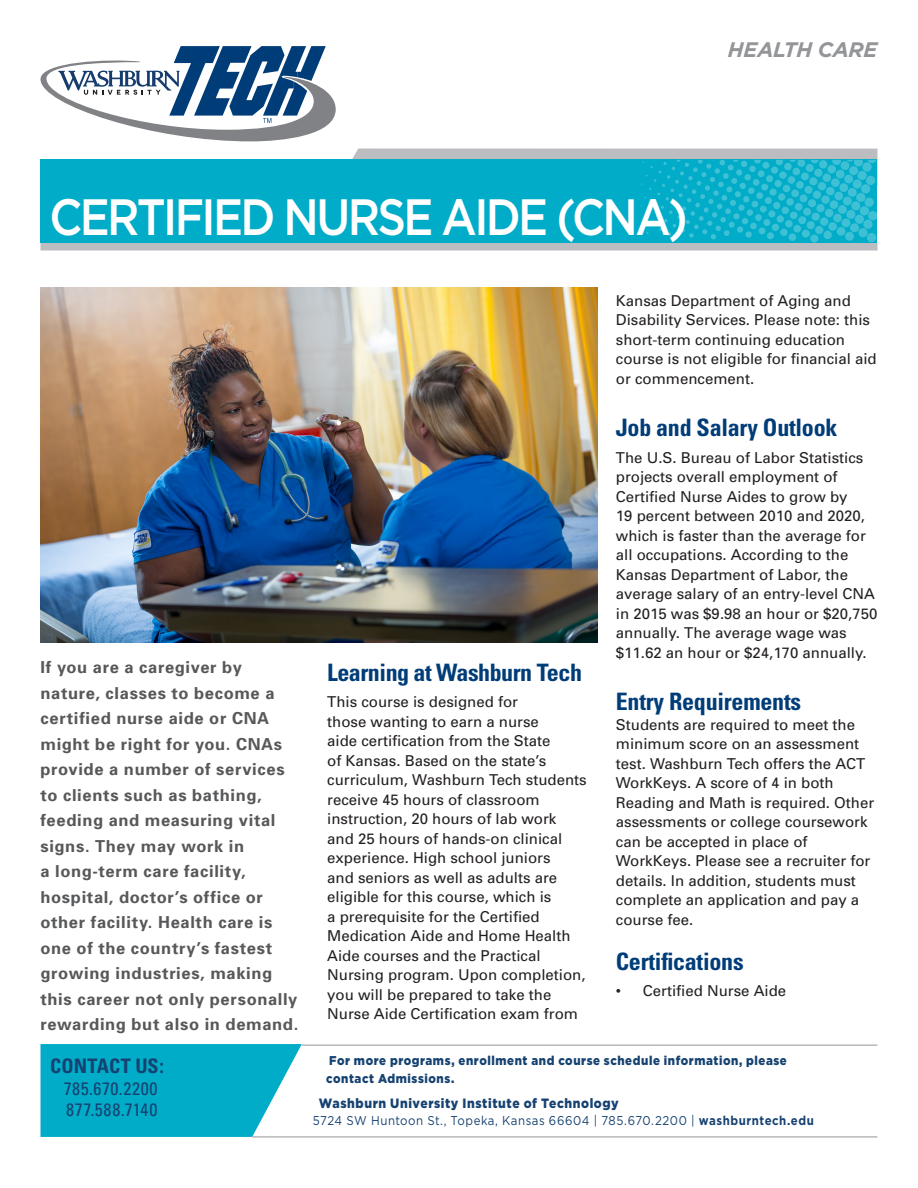
<style>
.page{position:relative;width:918px;height:1188px;background:#fff}
.page>*{position:absolute;margin:0;border:0;box-sizing:border-box;transform-origin:0 0}
.t1{font:500 51px "Gotham";letter-spacing:-.06em;color:#fff;scale:.88 1}
.t2{font:700 condensed 24px "Univers";letter-spacing:-.01em;color:#003d78}
.t3{font:italic 700 21px "Gotham";letter-spacing:-.015em;color:#939598}
.t4{font:700 condensed 19.95px "Univers";letter-spacing:.005em;color:#164271}
.t5{font:condensed 18px/21.8px "Univers";letter-spacing:.035em;color:#164271}
.t6{font:700 16.5px/25.5px "Univers";letter-spacing:.04em;color:#57585a}
.t7{font:15px/19.5px "Univers";color:#231f20}
.t8{font:900 13.5px "Gotham";letter-spacing:.045em;color:#164271;scale:.9 1}
.t9{font:900 12.75px/17.9px "Gotham";letter-spacing:.05em;color:#164271;scale:.9 1}
.t10{font:12.75px "Gotham";letter-spacing:.045em;color:#164271;scale:.9 1}
.s1{font-weight:700}
</style>
<div class="page">
<div style="left:40px;top:160px;width:838px;height:83px;background:#00acc8"></div>
<svg style="left:41px;top:46px;width:295px;height:95px"></svg>
<div style="left:40px;top:243px;width:838px;height:7px;background:#bcbdc0"></div>
<div style="left:867px;top:233px;width:9px;height:9px;background:#3fc0d5;border-radius:50%"></div>
<svg style="left:845px;top:232px;width:9px;height:9px"></svg>
<div style="left:810px;top:235px;width:8px;height:8px;background:#3fc0d5;border-radius:50%"></div>
<div style="left:789px;top:233px;width:7px;height:8px;background:#3fc0d5;border-radius:50%"></div>
<svg style="left:337px;top:148px;width:541px;height:91px"></svg>
<hr style="left:302px;top:1045px;width:576px;height:1px;background:#939598">
<svg style="left:40px;top:1044px;width:262px;height:93px;background:#18b4cd"></svg>
<hr style="left:252px;top:1137px;width:626px;height:1px;background:#939598">
<img style="left:40px;top:287px;width:558px;height:355px">
<h3 class="t3" style="left:728px;top:38px;width:151px">HEALTH CARE</h3>
<h1 class="t1" style="left:49px;top:188px;width:727px">CERTIFIED NURSE AIDE (CNA)</h1>
<p class="t6" style="left:40px;top:654px;width:259px">If you are a caregiver by nature, classes to become a certified nurse aide or CNA might be right for you. CNAs provide a number of services to clients such as bathing, feeding and measuring vital signs. They may work in<br>a long-term care facility, hospital, doctor’s office or other facility. Health care is one of the country’s fastest growing industries, making this career not only personally rewarding but also in demand.</p>
<h2 class="t2" style="left:327px;top:658px;width:256px">Learning at Washburn Tech</h2>
<p class="t7" style="left:327px;top:692px;width:261px">This course is designed for<br>those wanting to earn a nurse<br>aide certification from the State<br>of Kansas. Based on the state’s curriculum, Washburn Tech students receive 45 hours of classroom instruction, 20 hours of lab work and 25 hours of hands-on clinical experience. High school juniors<br>and seniors as well as adults are eligible for this course, which is<br>a prerequisite for the Certified<br>Medication Aide and Home Health<br>Aide courses and the Practical<br>Nursing program. Upon completion, you will be prepared to take the<br>Nurse Aide Certification exam from</p>
<p class="t7" style="left:616px;top:291px;width:262px">Kansas Department of Aging and<br>Disability Services. Please note: this short-term continuing education course is not eligible for financial aid or commencement.</p>
<h2 class="t2" style="left:616px;top:413px;width:223px">Job and Salary Outlook</h2>
<p class="t7" style="left:616px;top:447px;width:263px">The U.S. Bureau of Labor Statistics projects overall employment of Certified Nurse Aides to grow by<br>19 percent between 2010 and 2020, which is faster than the average for all occupations. According to the Kansas Department of Labor, the average salary of an entry-level CNA in 2015 was $9.98 an hour or $20,750 annually. The average wage was $11.62 an hour or $24,170 annually.</p>
<h2 class="t2" style="left:616px;top:687px;width:187px">Entry Requirements</h2>
<p class="t7" style="left:616px;top:714px;width:260px">Students are required to meet the minimum score on an assessment test. Washburn Tech offers the ACT<br>WorkKeys. A score of 4 in both<br>Reading and Math is required. Other assessments or college coursework can be accepted in place of<br>WorkKeys. Please see a recruiter for details. In addition, students must complete an application and pay a course fee.</p>
<h2 class="t2" style="left:616px;top:947px;width:129px">Certifications</h2>
<p class="t7" style="left:616px;top:981px;width:172px">• Certified Nurse Aide</p>
<h3 class="t4" style="left:50px;top:1054px;width:115px">CONTACT US:</h3>
<p class="t5" style="left:64px;top:1077px;width:95px">785.670.2200<br>877.588.7140</p>
<p class="t9" style="left:326px;top:1051px;width:513px">For more programs, enrollment and course schedule information, please contact Admissions.</p>
<p class="t8" style="left:319px;top:1095px;width:335px">Washburn University Institute of Technology</p>
<p class="t10" style="left:313px;top:1114px;width:558px">5724 SW Huntoon St., Topeka, Kansas 66604 | 785.670.2200 | <span class="s1">washburntech.edu</span></p>
</div>
